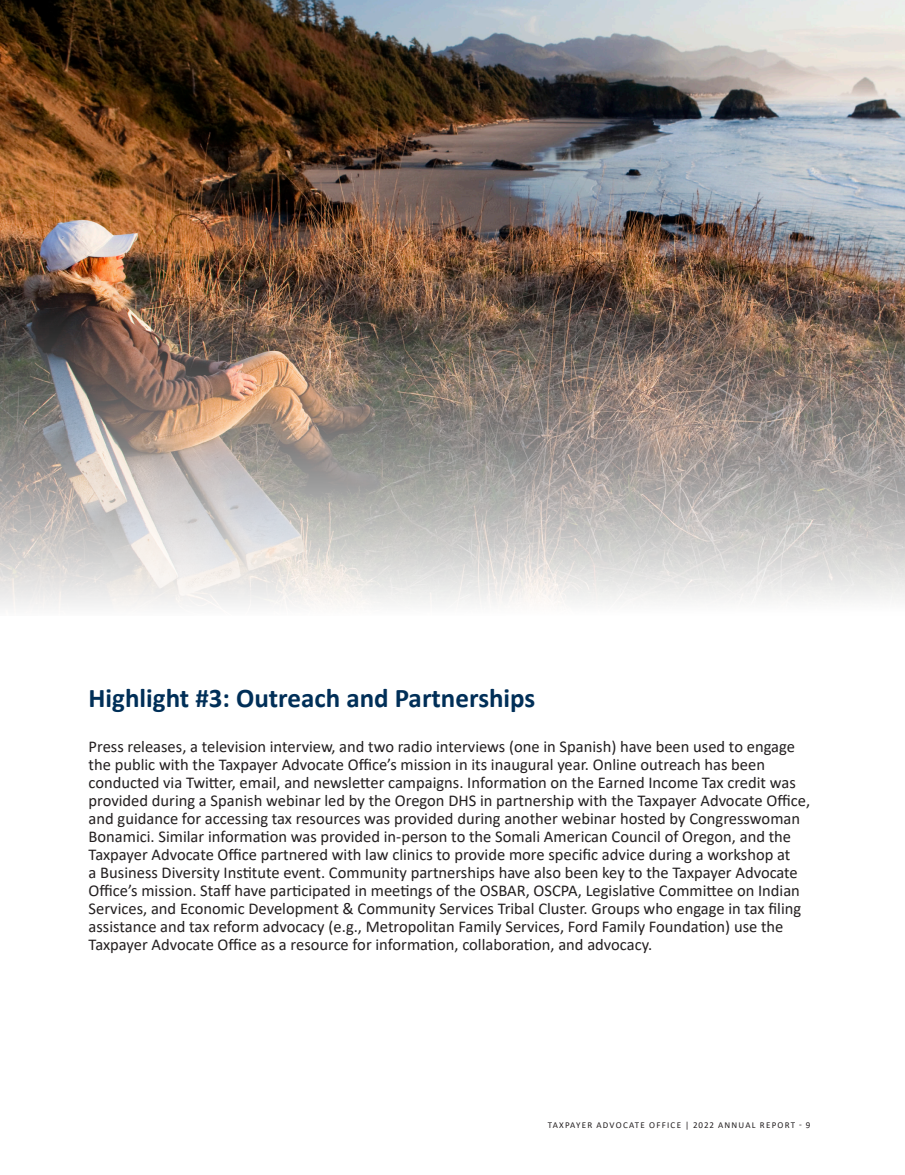
<style>
.page{position:relative;width:905px;height:1175px;background:#fff}
.page>*{position:absolute;margin:0;border:0;box-sizing:border-box;transform-origin:0 0}
.t1{font:700 27px "Calibri";color:#002f58}
.Body_text{font:16.5px/18px "Calibri";color:#231f20}
.t2{font:9px "Calibri";letter-spacing:.14em;color:#231f20}
</style>
<div class="page">
<img style="left:0;top:0;width:904px;height:608px">
<h1 class="t1" style="left:89px;top:678px;width:448px">Highlight #3: Outreach and Partnerships</h1>
<p class="Body_text" style="left:89px;top:737px;width:723px">Press releases, a television interview, and two radio interviews (one in Spanish) have been used to engage the public with the Taxpayer Advocate Office’s mission in its inaugural year. Online outreach has been conducted via Twitter, email, and newsletter campaigns. Information on the Earned Income Tax credit was provided during a Spanish webinar led by the Oregon DHS in partnership with the Taxpayer Advocate Office, and guidance for accessing tax resources was provided during another webinar hosted by Congresswoman Bonamici. Similar information was provided in-person to the Somali American Council of Oregon, and the Taxpayer Advocate Office partnered with law clinics to provide more specific advice during a workshop at<br>a Business Diversity Institute event. Community partnerships have also been key to the Taxpayer Advocate Office’s mission. Staff have participated in meetings of the OSBAR, OSCPA, Legislative Committee on Indian Services, and Economic Development &amp; Community Services Tribal Cluster. Groups who engage in tax filing assistance and tax reform advocacy (e.g., Metropolitan Family Services, Ford Family Foundation) use the Taxpayer Advocate Office as a resource for information, collaboration, and advocacy.</p>
<p class="t2" style="left:547px;top:1118px;width:264px">TAXPAYER ADVOCATE OFFICE | 2022 ANNUAL REPORT - 9</p>
</div>
